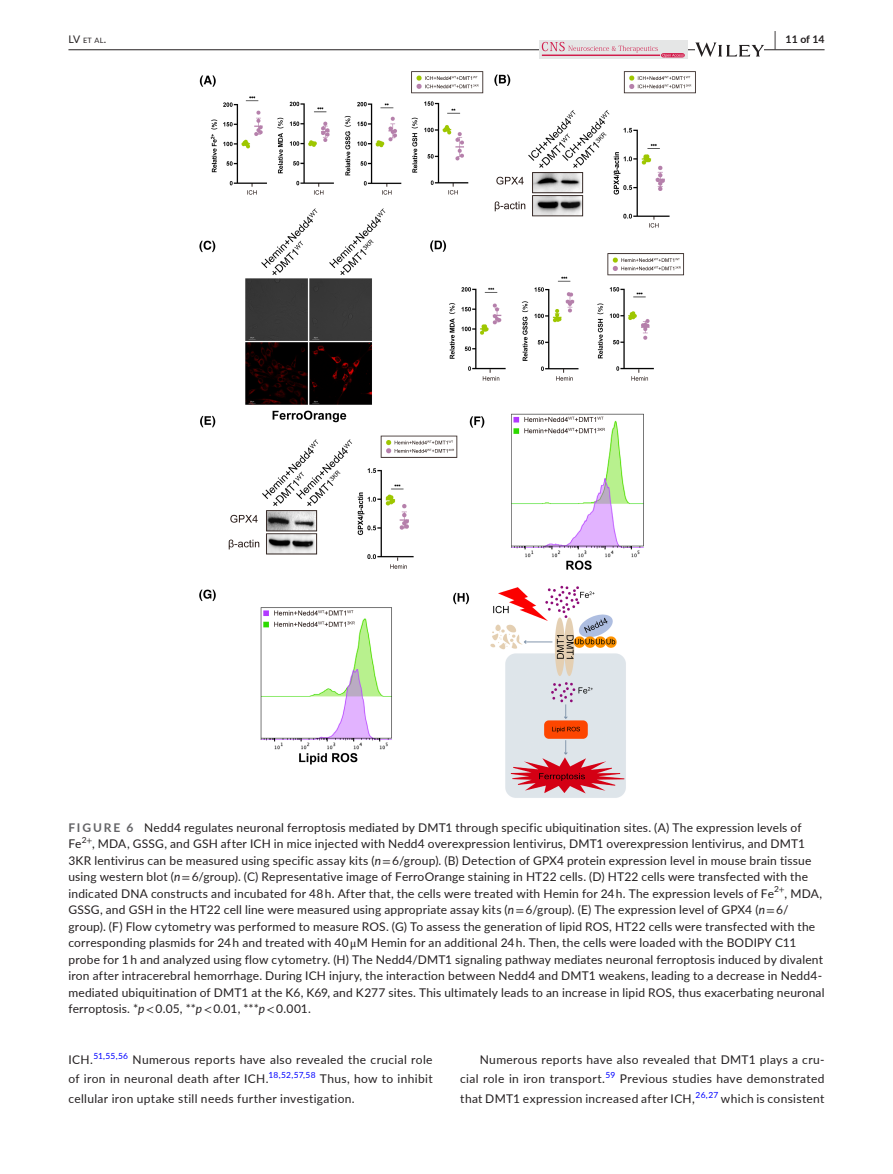
<style>
.page{position:relative;width:893px;height:1174px;background:#fff}
.page>*{position:absolute;margin:0;border:0;box-sizing:border-box;transform-origin:0 0}
.t1{font:12px/16.5px "Lato";letter-spacing:.015em;color:#231f20}
.t2{font:700 10.5px "Lato";color:#231f20}
.t3{font:8.4px "Lato";color:#231f20}
.t4{font:7.35px "Lato";color:#231f20}
.s1{font-size:10.5px}
.s2{font-size:19.5px}
.s3{font-weight:700;color:#636366}
.s4{font-family:"STIX"}
.s5{font-style:italic}
</style>
<div class="page">
<hr style="left:68px;top:49px;width:756px;height:1px;background:#231f20">
<div style="left:539px;top:40px;width:149px;height:19px;background:#e5e6e6"></div>
<svg style="left:542px;top:42px;width:142px;height:15px"></svg>
<svg style="left:695px;top:42px;width:69px;height:15px"></svg>
<img style="left:199px;top:71px;width:497px;height:727px">
<p class="t4" style="left:68px;top:35px;width:39px"><span class="s1">LV</span> et al<span class="s1">.</span></p>
<p class="t2" style="left:774px;top:31px;width:52px"><span class="s2">|</span> 11 of 14</p>
<p class="t1" style="left:68px;top:818px;width:735px"><span class="s3">FIGURE 6</span> Nedd4 regulates neuronal ferroptosis mediated by DMT1 through specific ubiquitination sites. (A) The expression levels of<br>Fe</p>
<p class="t3" style="left:82px;top:833px;width:12px">2<span class="s4">+</span></p>
<p class="t1" style="left:68px;top:835px;width:744px;text-indent:24px">, MDA, GSSG, and GSH after ICH in mice injected with Nedd4 overexpression lentivirus, DMT1 overexpression lentivirus, and DMT1<br>3KR lentivirus can be measured using specific assay kits (<span class="s5">n</span><span class="s4">=</span> 6/group). (B) Detection of GPX4 protein expression level in mouse brain tissue using western blot (<span class="s5">n</span><span class="s4">=</span> 6/group). (C) Representative image of FerroOrange staining in HT22 cells. (D) HT22 cells were transfected with the indicated DNA constructs and incubated for 48 h. After that, the cells were treated with Hemin for 24 h. The expression levels of Fe</p>
<p class="t3" style="left:774px;top:883px;width:12px">2<span class="s4">+</span></p>
<p class="t1" style="left:68px;top:884px;width:757px;text-indent:716px">, MDA, GSSG, and GSH in the HT22 cell line were measured using appropriate assay kits (<span class="s5">n</span><span class="s4">=</span> 6/group). (E) The expression level of GPX4 (<span class="s5">n</span><span class="s4">=</span> 6/ group). (F) Flow cytometry was performed to measure ROS. (G) To assess the generation of lipid ROS, HT22 cells were transfected with the corresponding plasmids for 24 h and treated with 40 <span class="s4">μ</span>M Hemin for an additional 24 h. Then, the cells were loaded with the BODIPY C11 probe for 1 h and analyzed using flow cytometry. (H) The Nedd4/DMT1 signaling pathway mediates neuronal ferroptosis induced by divalent iron after intracerebral hemorrhage. During ICH injury, the interaction between Nedd4 and DMT1 weakens, leading to a decrease in Nedd4- mediated ubiquitination of DMT1 at the K6, K69, and K277 sites. This ultimately leads to an increase in lipid ROS, thus exacerbating neuronal ferroptosis. *<span class="s5">p</span><span class="s4">&lt;</span> 0.05, **<span class="s5">p</span><span class="s4">&lt;</span> 0.01, ***<span class="s5">p</span><span class="s4">&lt;</span> 0.001.</p>
<p class="t1" style="left:68px;top:1049px;width:366px;line-height:19.5px;text-align:justify">ICH.<sup>51,55,56</sup> Numerous reports have also revealed the crucial role of iron in neuronal death after ICH.<sup>18,52,57,58</sup> Thus, how to inhibit cellular iron uptake still needs further investigation.</p>
<p class="t1" style="left:460px;top:1049px;width:366px;line-height:19.5px;text-align:justify;text-indent:20px">Numerous reports have also revealed that DMT1 plays a cru&shy;cial role in iron transport.<sup>59</sup> Previous studies have demonstrated that DMT1 expression increased after ICH,<sup>26,27</sup> which is consistent</p>
</div>
